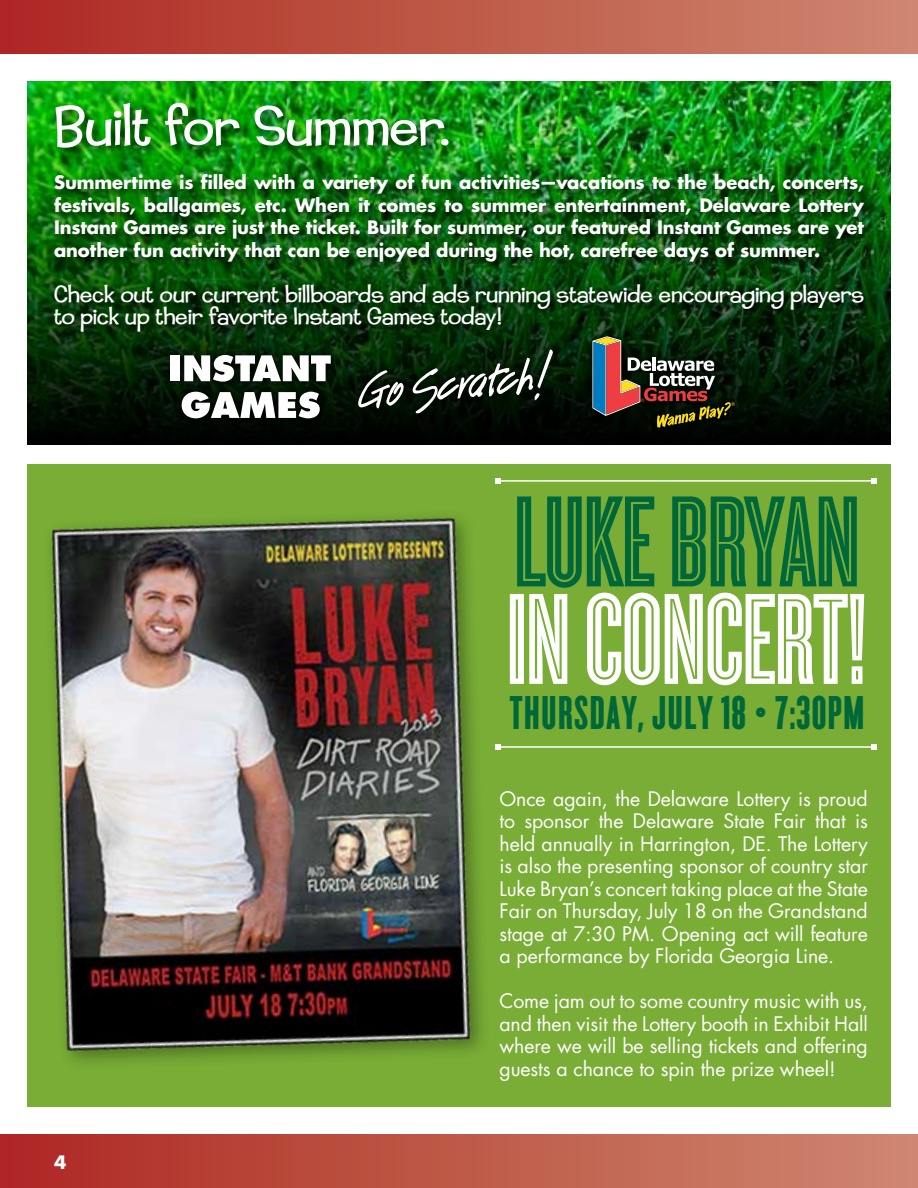
<style>
.page{position:relative;width:918px;height:1188px;background:#fff}
.page>*{position:absolute;margin:0;border:0;box-sizing:border-box;transform-origin:0 0}
.t1{font:135px "Cyclone";letter-spacing:-.01em;color:#fff}
.t2{font:135px "Cyclone";letter-spacing:-.01em;color:#006838}
.t3{font:300 60px "Coop";letter-spacing:.005em;color:#fff}
.t4{font:49.5px "Cyclone Background";letter-spacing:.035em;color:#006838}
.t5{font:300 25.5px/22.5px "Coop";letter-spacing:.005em;color:#fff}
.t6{font:19.5px/22.5px "Futura Std";letter-spacing:-.005em;color:#fff;text-align:justify}
.t7{font:700 18px/22.5px "Futura Std";color:#fff;text-align:justify}
</style>
<div class="page">
<img style="left:28px;top:82px;width:862px;height:59px">
<svg style="left:27px;top:141px;width:863px;height:304px;background:#031f05"></svg>
<div style="left:27px;top:464px;width:864px;height:643px;background:#79ad36"></div>
<img style="left:51px;top:517px;width:432px;height:546px">
<div style="left:51px;top:99px;width:826px;height:245px;background:#000;opacity:.75"></div>
<hr style="left:498px;top:746px;width:377px;height:2px;background:#fff">
<svg style="left:495px;top:744px;width:6px;height:6px"></svg>
<svg style="left:872px;top:744px;width:5px;height:6px"></svg>
<hr style="left:498px;top:480px;width:377px;height:2px;background:#fff">
<svg style="left:495px;top:478px;width:6px;height:6px"></svg>
<svg style="left:872px;top:478px;width:5px;height:6px"></svg>
<div style="left:583px;top:327px;width:161px;height:110px;background:#000;opacity:.75"></div>
<svg style="left:592px;top:336px;width:143px;height:92px;background:#464032"></svg>
<div style="left:161px;top:346px;width:179px;height:82px;background:#000;opacity:.75"></div>
<div style="left:171px;top:355px;width:9px;height:26px;background:#fff"></div>
<svg style="left:184px;top:355px;width:147px;height:27px"></svg>
<svg style="left:182px;top:392px;width:138px;height:26px"></svg>
<svg style="left:345px;top:340px;width:222px;height:88px;background:#1c2d1c"></svg>
<div style="left:0;top:0;width:918px;height:54px;background:linear-gradient(to right,#ae2822,#ce8970)"></div>
<div style="left:0;top:1134px;width:918px;height:54px;background:linear-gradient(to right,#ae2822,#ce8970)"></div>
<h2 class="t3" style="left:54px;top:95px;width:397px">Built for Summer.</h2>
<p class="t7" style="left:54px;top:171px;width:812px">Summertime is filled with a variety of fun activities—vacations to the beach, concerts, festivals, ballgames, etc. When it comes to summer entertainment, Delaware Lottery Instant Games are just the ticket. Built for summer, our featured Instant Games are yet another fun activity that can be enjoyed during the hot, carefree days of summer.</p>
<h3 class="t5" style="left:54px;top:284px;width:811px">Check out our current billboards and ads running statewide encouraging players to pick up their favorite Instant Games today!</h3>
<h1 class="t2" style="left:514px;top:468px;width:348px">LUKE BRYAN</h1>
<h1 class="t1" style="left:506px;top:565px;width:363px">IN CONCERT!</h1>
<h3 class="t4" style="left:510px;top:685px;width:356px">THURSDAY, JULY 18 • 7:30PM</h3>
<p class="t7" style="left:54px;top:1151px;width:14px">4</p>
<p class="t6" style="left:500px;top:787px;width:370px">Once again, the Delaware Lottery is proud to sponsor the Delaware State Fair that is held annually in Harrington, DE. The Lottery is also the presenting sponsor of country star Luke Bryan’s concert taking place at the State Fair on Thursday, July 18 on the Grandstand stage at 7:30 PM. Opening act will feature a performance by Florida Georgia Line.</p>
<p class="t6" style="left:500px;top:990px;width:370px">Come jam out to some country music with us, and then visit the Lottery booth in Exhibit Hall where we will be selling tickets and offering guests a chance to spin the prize wheel!</p>
</div>
